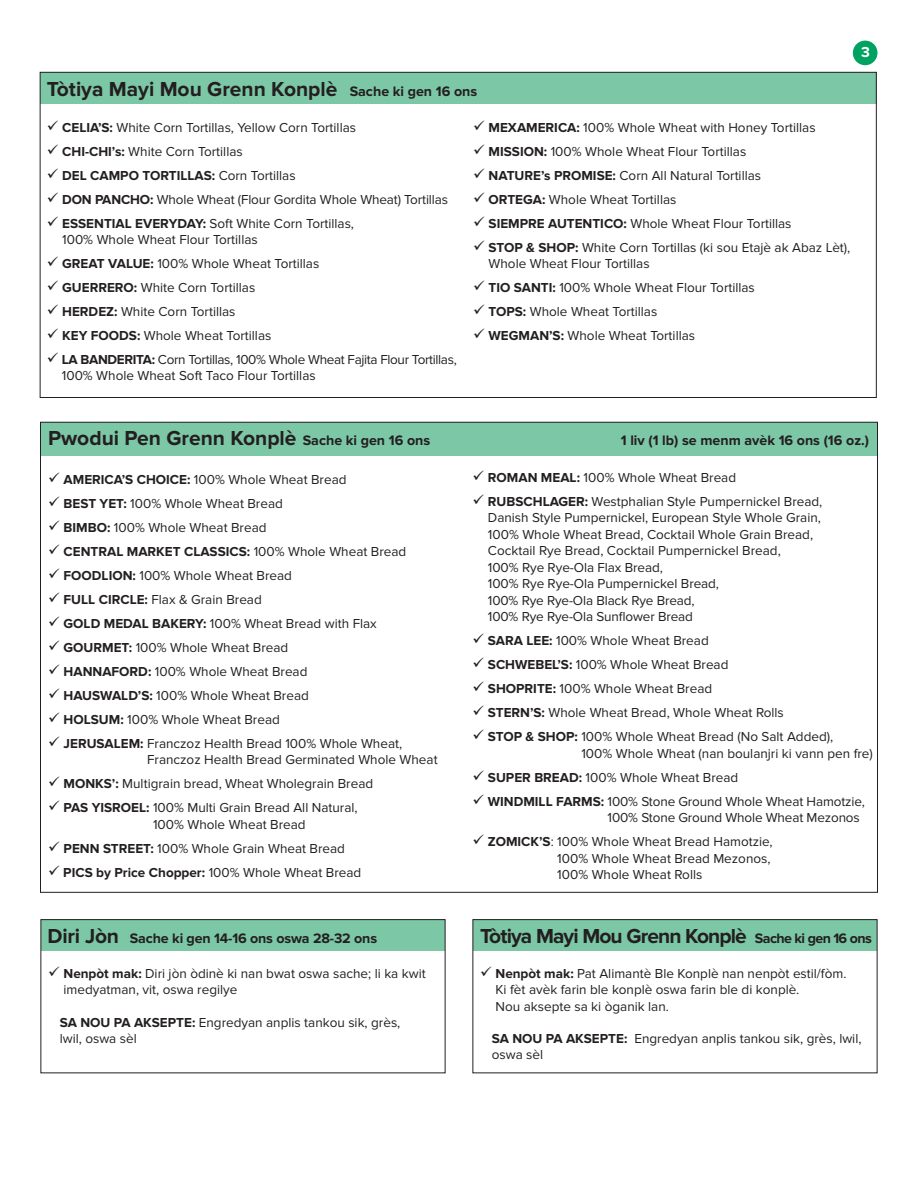
<style>
.page{position:relative;width:918px;height:1188px;background:#fff}
.page>*{position:absolute;margin:0;border:0;box-sizing:border-box;transform-origin:0 0}
.t1{font:700 21px "Proxima Nova";color:#231f20}
.t2{font:700 21px "Proxima Nova";letter-spacing:-.04em;color:#231f20}
.t3{font:700 15px "Proxima Nova";color:#fff}
.t4{font:700 14.25px "Proxima Nova";letter-spacing:-.01em;color:#231f20}
.t5{font:13.5px/16.5px "Proxima Nova";color:#231f20}
.t6{font:700 13.5px "Proxima Nova";color:#231f20}
.t7{font:13.5px/16.2px "Proxima Nova";letter-spacing:-.025em;color:#231f20}
.s1{font-size:14.25px}
.s2{font-weight:700}
.s3{font-weight:400}
.s4{font-size:21px}
</style>
<div class="page">
<div style="left:40px;top:72px;width:837px;height:32px;background:#7cc7a6"></div>
<div style="left:40px;top:423px;width:837px;height:33px;background:#7cc7a6"></div>
<div style="left:42px;top:919px;width:403px;height:32px;background:#7cc7a6"></div>
<div style="left:474px;top:919px;width:403px;height:32px;background:#7cc7a6"></div>
<div style="left:40px;top:919px;width:406px;height:154px;border:1px solid #231f20"></div>
<div style="left:472px;top:919px;width:406px;height:154px;border:1px solid #231f20"></div>
<div style="left:853px;top:41px;width:24px;height:24px;background:#00a261;border-radius:50%"></div>
<h1 class="t1" style="left:47px;top:77px;width:432px">Tòtiya Mayi Mou Grenn Konplè <span class="s1">Sache ki gen 16 ons</span></h1>
<p class="t5" style="left:47px;top:119px;width:311px">✓ <span class="s2">CELIA’S:</span> White Corn Tortillas, Yellow Corn Tortillas</p>
<p class="t5" style="left:47px;top:143px;width:198px">✓ <span class="s2">CHI-CHI’s:</span> White Corn Tortillas</p>
<p class="t6" style="left:47px;top:168px;width:250px">✓ DEL CAMPO TORTILLAS: <span class="s3">Corn Tortillas</span></p>
<p class="t5" style="left:47px;top:191px;width:403px">✓ <span class="s2">DON PANCHO:</span> Whole Wheat (Flour Gordita Whole Wheat) Tortillas</p>
<p class="t5" style="left:62px;top:215px;width:293px;text-indent:-16px">✓ <span class="s2">ESSENTIAL EVERYDAY:</span> Soft White Corn Tortillas,<br>100% Whole Wheat Flour Tortillas</p>
<p class="t5" style="left:47px;top:256px;width:274px">✓ <span class="s2">GREAT VALUE:</span> 100% Whole Wheat Tortillas</p>
<p class="t5" style="left:47px;top:280px;width:210px">✓ <span class="s2">GUERRERO:</span> White Corn Tortillas</p>
<p class="t5" style="left:47px;top:304px;width:190px">✓ <span class="s2">HERDEZ:</span> White Corn Tortillas</p>
<p class="t5" style="left:47px;top:328px;width:226px">✓ <span class="s2">KEY FOODS:</span> Whole Wheat Tortillas</p>
<p class="t7" style="left:62px;top:352px;width:396px;text-indent:-15px">✓ <span class="s2">LA BANDERITA:</span> Corn Tortillas, 100% Whole Wheat Fajita Flour Tortillas,<br>100% Whole Wheat Soft Taco Flour Tortillas</p>
<p class="t5" style="left:473px;top:119px;width:344px">✓ <span class="s2">MEXAMERICA:</span> 100% Whole Wheat with Honey Tortillas</p>
<p class="t5" style="left:473px;top:143px;width:275px">✓ <span class="s2">MISSION:</span> 100% Whole Wheat Flour Tortillas</p>
<p class="t5" style="left:473px;top:167px;width:290px">✓ <span class="s2">NATURE’s PROMISE:</span> Corn All Natural Tortillas</p>
<p class="t5" style="left:473px;top:191px;width:205px">✓ <span class="s2">ORTEGA:</span> Whole Wheat Tortillas</p>
<p class="t5" style="left:473px;top:215px;width:320px">✓ <span class="s2">SIEMPRE AUTENTICO:</span> Whole Wheat Flour Tortillas</p>
<p class="t5" style="left:489px;top:239px;width:363px;text-indent:-16px">✓ <span class="s2">STOP &amp; SHOP:</span> White Corn Tortillas (ki sou Etajè ak Abaz Lèt),<br>Whole Wheat Flour Tortillas</p>
<p class="t5" style="left:473px;top:280px;width:283px">✓ <span class="s2">TIO SANTI:</span> 100% Whole Wheat Flour Tortillas</p>
<p class="t5" style="left:473px;top:304px;width:186px">✓ <span class="s2">TOPS:</span> Whole Wheat Tortillas</p>
<p class="t5" style="left:473px;top:328px;width:224px">✓ <span class="s2">WEGMAN’S:</span> Whole Wheat Tortillas</p>
<p class="t3" style="left:861px;top:44px;width:10px">3</p>
<h1 class="t1" style="left:48px;top:426px;width:384px">Pwodui Pen Grenn Konplè <span class="s1">Sache ki gen 16 ons</span></h1>
<p class="t4" style="left:621px;top:432px;width:250px">1 liv (1 lb) se menm avèk 16 ons (16 oz.)</p>
<p class="t5" style="left:48px;top:471px;width:300px">✓ <span class="s2">AMERICA’S CHOICE:</span> 100% Whole Wheat Bread</p>
<p class="t5" style="left:48px;top:495px;width:236px">✓ <span class="s2">BEST YET:</span> 100% Whole Wheat Bread</p>
<p class="t5" style="left:48px;top:519px;width:220px">✓ <span class="s2">BIMBO:</span> 100% Whole Wheat Bread</p>
<p class="t6" style="left:48px;top:544px;width:360px">✓ CENTRAL MARKET CLASSICS: <span class="s3">100% Whole Wheat Bread</span></p>
<p class="t5" style="left:48px;top:567px;width:246px">✓ <span class="s2">FOODLION:</span> 100% Whole Wheat Bread</p>
<p class="t5" style="left:48px;top:591px;width:215px">✓ <span class="s2">FULL CIRCLE:</span> Flax &amp; Grain Bread</p>
<p class="t5" style="left:48px;top:615px;width:330px">✓ <span class="s2">GOLD MEDAL BAKERY:</span> 100% Wheat Bread with Flax</p>
<p class="t5" style="left:48px;top:639px;width:242px">✓ <span class="s2">GOURMET:</span> 100% Whole Wheat Bread</p>
<p class="t5" style="left:48px;top:663px;width:261px">✓ <span class="s2">HANNAFORD:</span> 100% Whole Wheat Bread</p>
<p class="t5" style="left:48px;top:687px;width:262px">✓ <span class="s2">HAUSWALD’S:</span> 100% Whole Wheat Bread</p>
<p class="t5" style="left:48px;top:711px;width:233px">✓ <span class="s2">HOLSUM:</span> 100% Whole Wheat Bread</p>
<p class="t5" style="left:147px;top:735px;width:292px;text-indent:-99px">✓ <span class="s2">JERUSALEM:</span> Franczoz Health Bread 100% Whole Wheat,<br>Franczoz Health Bread Germinated Whole Wheat</p>
<p class="t5" style="left:48px;top:776px;width:327px">✓ <span class="s2">MONKS’:</span> Multigrain bread, Wheat Wholegrain Bread</p>
<p class="t5" style="left:153px;top:800px;width:206px;text-indent:-105px">✓ <span class="s2">PAS YISROEL:</span> 100% Multi Grain Bread All Natural,<br>100% Whole Wheat Bread</p>
<p class="t5" style="left:48px;top:840px;width:299px">✓ <span class="s2">PENN STREET:</span> 100% Whole Grain Wheat Bread</p>
<p class="t6" style="left:48px;top:865px;width:315px">✓ PICS by Price Chopper: <span class="s3">100% Whole Wheat Bread</span></p>
<p class="t4" style="left:48px;top:930px;width:331px"><span class="s4">Diri Jòn</span> Sache ki gen 14-16 ons oswa 28-32 ons</p>
<p class="t5" style="left:64px;top:966px;width:364px;text-indent:-16px">✓ <span class="s2">Nenpòt mak:</span> Diri jòn òdinè ki nan bwat oswa sache; li ka kwit imedyatman, vit, oswa regilye</p>
<p class="t5" style="left:60px;top:1014px;width:342px"><span class="s2">SA NOU PA AKSEPTE:</span> Engredyan anplis tankou sik, grès, lwil, oswa sèl</p>
<p class="t5" style="left:472px;top:469px;width:265px">✓ <span class="s2">ROMAN MEAL:</span> 100% Whole Wheat Bread</p>
<p class="t5" style="left:488px;top:493px;width:336px;text-indent:-16px">✓ <span class="s2">RUBSCHLAGER:</span> Westphalian Style Pumpernickel Bread, Danish Style Pumpernickel, European Style Whole Grain, 100% Whole Wheat Bread, Cocktail Whole Grain Bread, Cocktail Rye Bread, Cocktail Pumpernickel Bread,<br>100% Rye Rye-Ola Flax Bread,<br>100% Rye Rye-Ola Pumpernickel Bread,<br>100% Rye Rye-Ola Black Rye Bread,<br>100% Rye Rye-Ola Sunflower Bread</p>
<p class="t5" style="left:472px;top:633px;width:238px">✓ <span class="s2">SARA LEE:</span> 100% Whole Wheat Bread</p>
<p class="t5" style="left:472px;top:657px;width:258px">✓ <span class="s2">SCHWEBEL’S:</span> 100% Whole Wheat Bread</p>
<p class="t5" style="left:472px;top:681px;width:241px">✓ <span class="s2">SHOPRITE:</span> 100% Whole Wheat Bread</p>
<p class="t5" style="left:472px;top:705px;width:313px">✓ <span class="s2">STERN’S:</span> Whole Wheat Bread, Whole Wheat Rolls</p>
<p class="t5" style="left:581px;top:729px;width:293px;text-indent:-109px">✓ <span class="s2">STOP &amp; SHOP:</span> 100% Whole Wheat Bread (No Salt Added),<br>100% Whole Wheat (nan boulanjri ki vann pen fre)</p>
<p class="t5" style="left:472px;top:769px;width:267px">✓ <span class="s2">SUPER BREAD:</span> 100% Whole Wheat Bread</p>
<p class="t5" style="left:608px;top:793px;width:259px;text-indent:-135px">✓ <span class="s2">WINDMILL FARMS:</span> 100% Stone Ground Whole Wheat Hamotzie,<br>100% Stone Ground Whole Wheat Mezonos</p>
<p class="t5" style="left:557px;top:834px;width:217px;text-indent:-85px">✓ <span class="s2">ZOMICK’S</span>: 100% Whole Wheat Bread Hamotzie,<br>100% Whole Wheat Bread Mezonos,<br>100% Whole Wheat Rolls</p>
<h1 class="t2" style="left:480px;top:924px;width:393px">Tòtiya Mayi Mou Grenn Konplè <span class="s1">Sache ki gen 16 ons</span></h1>
<p class="t5" style="left:496px;top:966px;width:352px;text-indent:-16px">✓ <span class="s2">Nenpòt mak:</span> Pat Alimantè Ble Konplè nan nenpòt estil/fòm.<br>Ki fèt avèk farin ble konplè oswa farin ble di konplè.<br>Nou aksepte sa ki òganik lan.</p>
<p class="t5" style="left:492px;top:1031px;width:371px"><span class="s2">SA NOU PA AKSEPTE:</span> Engredyan anplis tankou sik, grès, lwil, oswa sèl</p>
</div>
